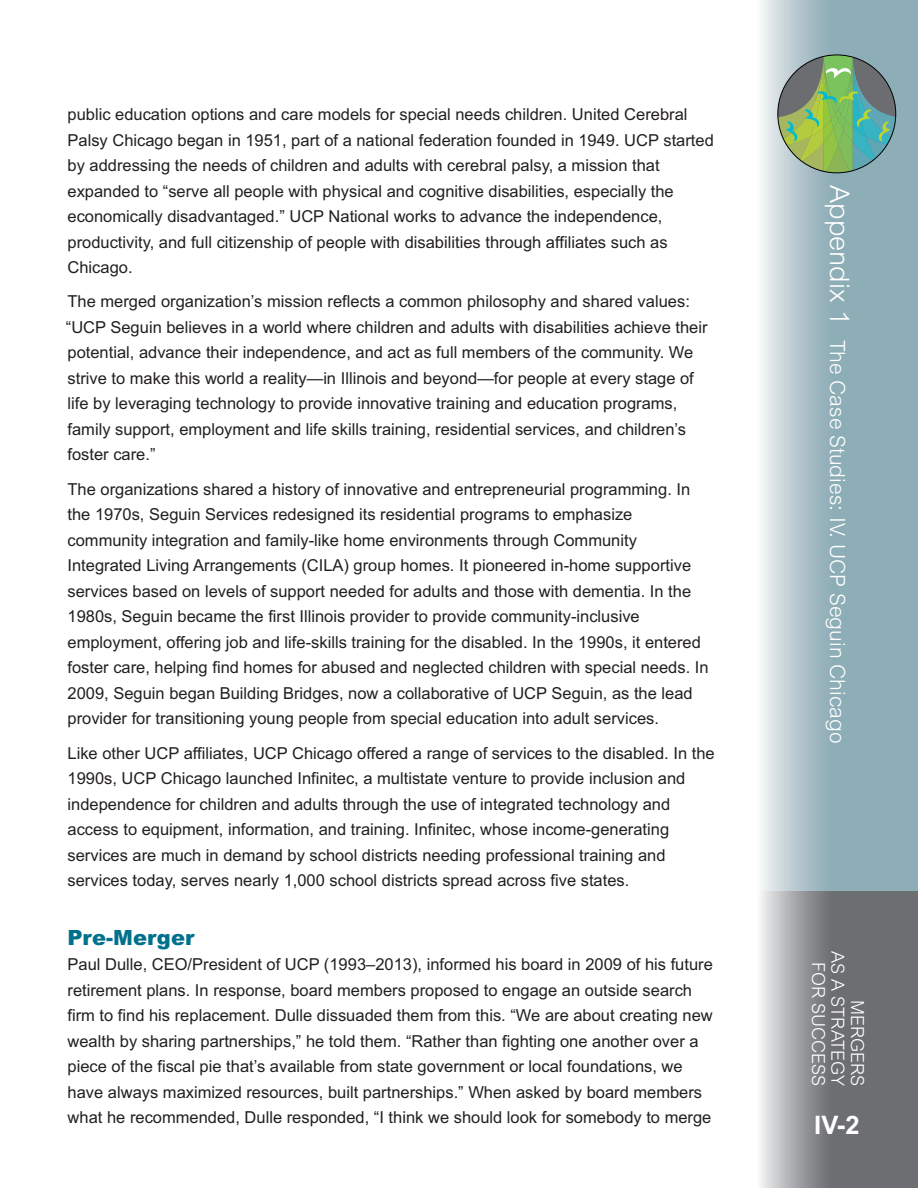
<style>
.page{position:relative;width:918px;height:1188px;background:#fff}
.page>*{position:absolute;margin:0;border:0;box-sizing:border-box;transform-origin:0 0}
.t1{font:700 25.5px "Arial";color:#fff}
.t2{font:300 21px "Arial";color:#fff}
.t3{font:900 21px "Arial";color:#00718c}
.t4{font:300 18px/19.5px "Arial";color:#fff;text-align:right}
.t5{font:16.5px/25.5px "Arial";color:#231f20}
.s1{font-size:27px}
</style>
<div class="page">
<svg style="left:762px;top:0;width:156px;height:891px;background:#a2bbc3"></svg>
<svg style="left:760px;top:891px;width:158px;height:297px;background:#88898c"></svg>
<svg style="left:778px;top:55px;width:118px;height:118px;background:#7fa780"></svg>
<p class="t5" style="left:68px;top:102px;width:648px">public education options and care models for special needs children. United cerebral Palsy chicago began in 1951, part of a national federation founded in 1949. UcP started by addressing the needs of children and adults with cerebral palsy, a mission that expanded to “serve all people with physical and cognitive disabilities, especially the economically disadvantaged.” UcP national works to advance the independence, productivity, and full citizenship of people with disabilities through affiliates such as chicago.</p>
<p class="t5" style="left:66px;top:289px;width:643px">the merged organization’s mission reflects a common philosophy and shared values: “UcP seguin believes in a world where children and adults with disabilities achieve their potential, advance their independence, and act as full members of the community. We strive to make this world a reality—in illinois and beyond—for people at every stage of life by leveraging technology to provide innovative training and education programs, family support, employment and life skills training, residential services, and children’s foster care.”</p>
<p class="t5" style="left:68px;top:476px;width:643px">the organizations shared a history of innovative and entrepreneurial programming. in the 1970s, seguin services redesigned its residential programs to emphasize community integration and family-like home environments through community integrated Living arrangements (ciLa) group homes. it pioneered in-home supportive services based on levels of support needed for adults and those with dementia. in the 1980s, seguin became the first illinois provider to provide community-inclusive employment, offering job and life-skills training for the disabled. in the 1990s, it entered foster care, helping find homes for abused and neglected children with special needs. in 2009, seguin began building bridges, now a collaborative of UcP seguin, as the lead provider for transitioning young people from special education into adult services.</p>
<p class="t5" style="left:68px;top:740px;width:649px">Like other UcP affiliates, UcP chicago offered a range of services to the disabled. in the 1990s, UcP chicago launched infinitec, a multistate venture to provide inclusion and independence for children and adults through the use of integrated technology and access to equipment, information, and training. infinitec, whose income-generating services are much in demand by school districts needing professional training and services today, serves nearly 1,000 school districts spread across five states.</p>
<p class="t3" style="left:68px;top:925px;width:128px">Pre-Merger</p>
<p class="t5" style="left:68px;top:952px;width:647px">Paul dulle, ceo/President of UcP (1993–2013), informed his board in 2009 of his future retirement plans. in response, board members proposed to engage an outside search firm to find his replacement. dulle dissuaded them from this. “We are about creating new wealth by sharing partnerships,” he told them. “Rather than fighting one another over a piece of the fiscal pie that’s available from state government or local foundations, we have always maximized resources, built partnerships.” When asked by board members what he recommended, dulle responded, “i think we should look for somebody to merge</p>
<p class="t2" style="left:845px;top:185px;width:560px;rotate:90deg"><span class="s1">Appendix 1</span> The Case Studies: IV. UCP Seguin Chicago</p>
<p class="t4" style="left:865px;top:951px;width:136px;rotate:90deg">MERGERS<br>AS A STRATEGY<br>FOR SUCCESS</p>
<h1 class="t1" style="left:814px;top:1110px;width:47px">IV-2</h1>
</div>
